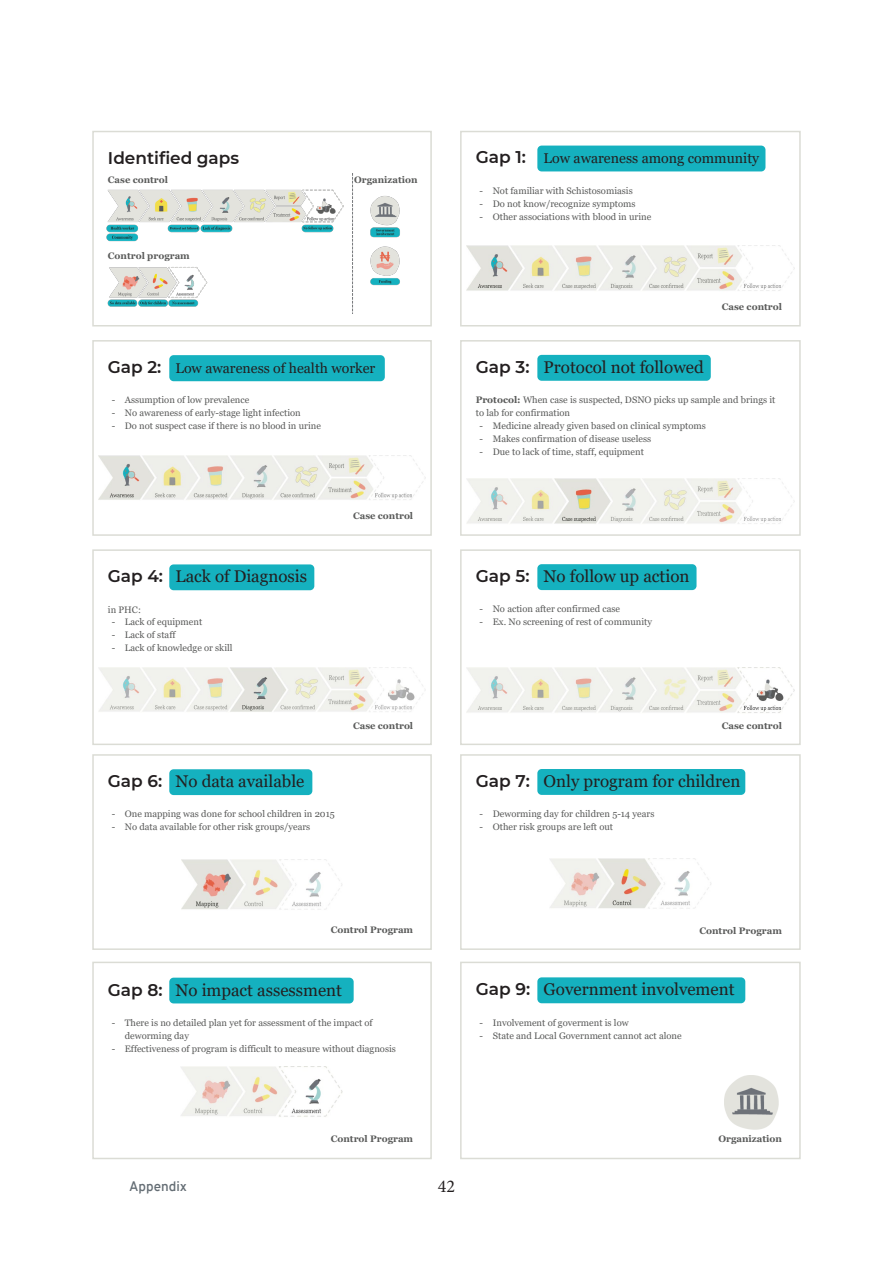
<style>
.page{position:relative;width:893px;height:1263px;background:#fff}
.page>*{position:absolute;margin:0;border:0;box-sizing:border-box;transform-origin:0 0}
.t1{font:18px "Minion Pro";color:#231f20}
.t2{font:16.95px "Georgia";color:#231f20}
.t3{font:600 16.95px "Montserrat";color:#231f20}
.t4{font:14.1px "Georgia";color:#231f20}
.t5{font:600 13.5px "Overpass";color:#646d74}
.t6{font:9.45px/12.9px "Georgia";color:#5a5b5a}
.t7{font:700 9.45px "Georgia";color:#5a5b5a}
.s1{font-family:"Montserrat";font-weight:600;font-size:16.95px}
.s2{font-family:"Montserrat";font-weight:600}
.s3{font-weight:700}
</style>
<div class="page">
<img style="left:107px;top:189px;width:237px;height:36px">
<img style="left:106px;top:225px;width:228px;height:82px">
<img style="left:370px;top:196px;width:30px;height:90px">
<svg style="left:352px;top:173px;width:1px;height:141px"></svg>
<div style="left:233px;top:223px;width:38px;height:15px;background:#fff"></div>
<div style="left:92px;top:131px;width:340px;height:195px;border:2px solid #dbdcd5"></div>
<div style="left:169px;top:355px;width:216px;height:26px;background:#15b1bf;border-radius:4px"></div>
<img style="left:99px;top:455px;width:324px;height:45px">
<div style="left:92px;top:340px;width:340px;height:196px;border:2px solid #dbdcd5"></div>
<div style="left:169px;top:564px;width:145px;height:26px;background:#15b1bf;border-radius:4px"></div>
<img style="left:99px;top:667px;width:324px;height:45px">
<div style="left:92px;top:549px;width:340px;height:196px;border:2px solid #dbdcd5"></div>
<div style="left:169px;top:769px;width:143px;height:26px;background:#15b1bf;border-radius:4px"></div>
<img style="left:181px;top:860px;width:161px;height:50px">
<div style="left:92px;top:754px;width:340px;height:196px;border:2px solid #dbdcd5"></div>
<div style="left:537px;top:146px;width:228px;height:25px;background:#15b1bf;border-radius:4px"></div>
<img style="left:466px;top:246px;width:328px;height:45px">
<div style="left:460px;top:131px;width:341px;height:195px;border:2px solid #dbdcd5"></div>
<div style="left:537px;top:355px;width:174px;height:26px;background:#15b1bf;border-radius:4px"></div>
<img style="left:467px;top:478px;width:325px;height:46px">
<div style="left:460px;top:340px;width:341px;height:196px;border:2px solid #dbdcd5"></div>
<div style="left:537px;top:564px;width:159px;height:26px;background:#15b1bf;border-radius:4px"></div>
<img style="left:466px;top:668px;width:328px;height:45px">
<div style="left:460px;top:549px;width:341px;height:196px;border:2px solid #dbdcd5"></div>
<div style="left:537px;top:769px;width:208px;height:26px;background:#15b1bf;border-radius:4px"></div>
<img style="left:550px;top:859px;width:161px;height:50px">
<div style="left:460px;top:754px;width:341px;height:196px;border:2px solid #dbdcd5"></div>
<div style="left:169px;top:978px;width:185px;height:25px;background:#15b1bf;border-radius:4px"></div>
<img style="left:181px;top:1066px;width:161px;height:51px">
<div style="left:92px;top:962px;width:340px;height:197px;border:2px solid #dbdcd5"></div>
<div style="left:537px;top:977px;width:208px;height:26px;background:#15b1bf;border-radius:4px"></div>
<img style="left:725px;top:1076px;width:53px;height:53px">
<div style="left:460px;top:962px;width:341px;height:197px;border:2px solid #dbdcd5"></div>
<p class="t3" style="left:108px;top:146px;width:133px">Identified gaps</p>
<p class="t7" style="left:108px;top:173px;width:62px">Case control</p>
<p class="t7" style="left:354px;top:173px;width:65px">Organization</p>
<p class="t7" style="left:108px;top:249px;width:83px">Control program</p>
<p class="t4" style="left:108px;top:360px;width:269px"><span class="s1">Gap 2:</span> Low awareness of health worker</p>
<p class="t6" style="left:112px;top:394px;width:139px">- Assumption of low prevalence</p>
<p class="t6" style="left:112px;top:407px;width:191px">- No awareness of early-stage light infection</p>
<p class="t6" style="left:112px;top:419px;width:211px">- Do not suspect case if there is no blood in urine</p>
<p class="t2" style="left:108px;top:566px;width:201px"><span class="s2">Gap 4:</span> Lack of Diagnosis</p>
<p class="t6" style="left:108px;top:603px;width:35px">in PHC:</p>
<p class="t6" style="left:112px;top:616px;width:92px">- Lack of equipment</p>
<p class="t6" style="left:112px;top:629px;width:65px">- Lack of staff</p>
<p class="t6" style="left:112px;top:642px;width:122px">- Lack of knowledge or skill</p>
<p class="t7" style="left:353px;top:510px;width:62px">Case control</p>
<p class="t2" style="left:108px;top:771px;width:198px"><span class="s2">Gap 6:</span> No data available</p>
<p class="t6" style="left:112px;top:808px;width:225px">- One mapping was done for school children in 2015</p>
<p class="t6" style="left:112px;top:821px;width:200px">- No data available for other risk groups/years</p>
<p class="t7" style="left:353px;top:719px;width:62px">Case control</p>
<p class="t4" style="left:476px;top:150px;width:285px"><span class="s1">Gap 1:</span> Low awareness among community</p>
<p class="t6" style="left:480px;top:184px;width:155px">- Not familiar with Schistosomiasis</p>
<p class="t6" style="left:480px;top:197px;width:157px">- Do not know/recognize symptoms</p>
<p class="t6" style="left:480px;top:210px;width:173px">- Other associations with blood in urine</p>
<p class="t7" style="left:722px;top:301px;width:62px">Case control</p>
<p class="t2" style="left:476px;top:357px;width:229px"><span class="s2">Gap 3:</span> Protocol not followed</p>
<p class="t6" style="left:476px;top:394px;width:301px"><span class="s3">Protocol:</span> When case is suspected, DSNO picks up sample and brings it to lab for confirmation</p>
<p class="t6" style="left:480px;top:419px;width:228px">- Medicine already given based on clinical symptoms</p>
<p class="t6" style="left:480px;top:432px;width:173px">- Makes confirmation of disease useless</p>
<p class="t6" style="left:480px;top:445px;width:166px">- Due to lack of time, staff, equipment</p>
<p class="t2" style="left:476px;top:566px;width:215px"><span class="s2">Gap 5:</span> No follow up action</p>
<p class="t6" style="left:480px;top:603px;width:142px">- No action after confirmed case</p>
<p class="t6" style="left:480px;top:616px;width:174px">- Ex. No screening of rest of community</p>
<p class="t7" style="left:722px;top:719px;width:62px">Case control</p>
<p class="t2" style="left:476px;top:771px;width:266px"><span class="s2">Gap 7:</span> Only program for children</p>
<p class="t6" style="left:480px;top:808px;width:176px">- Deworming day for children 5-14 years</p>
<p class="t6" style="left:480px;top:821px;width:135px">- Other risk groups are left out</p>
<p class="t7" style="left:331px;top:924px;width:84px">Control Program</p>
<p class="t2" style="left:108px;top:979px;width:236px"><span class="s2">Gap 8:</span> No impact assessment</p>
<p class="t6" style="left:125px;top:1016px;width:249px;text-indent:-13px">- There is no detailed plan yet for assessment of the impact of deworming day</p>
<p class="t6" style="left:112px;top:1042px;width:286px">- Effectiveness of program is difficult to measure without diagnosis</p>
<p class="t7" style="left:699px;top:924px;width:84px">Control Program</p>
<p class="t2" style="left:476px;top:979px;width:260px"><span class="s2">Gap 9:</span> Government involvement</p>
<p class="t6" style="left:480px;top:1016px;width:151px">- Involvement of goverment is low</p>
<p class="t6" style="left:480px;top:1029px;width:204px">- State and Local Government cannot act alone</p>
<p class="t7" style="left:331px;top:1132px;width:84px">Control Program</p>
<h3 class="t5" style="left:129px;top:1176px;width:59px">Appendix</h3>
<h1 class="t1" style="left:438px;top:1174px;width:19px">42</h1>
<p class="t7" style="left:718px;top:1133px;width:65px">Organization</p>
</div>
